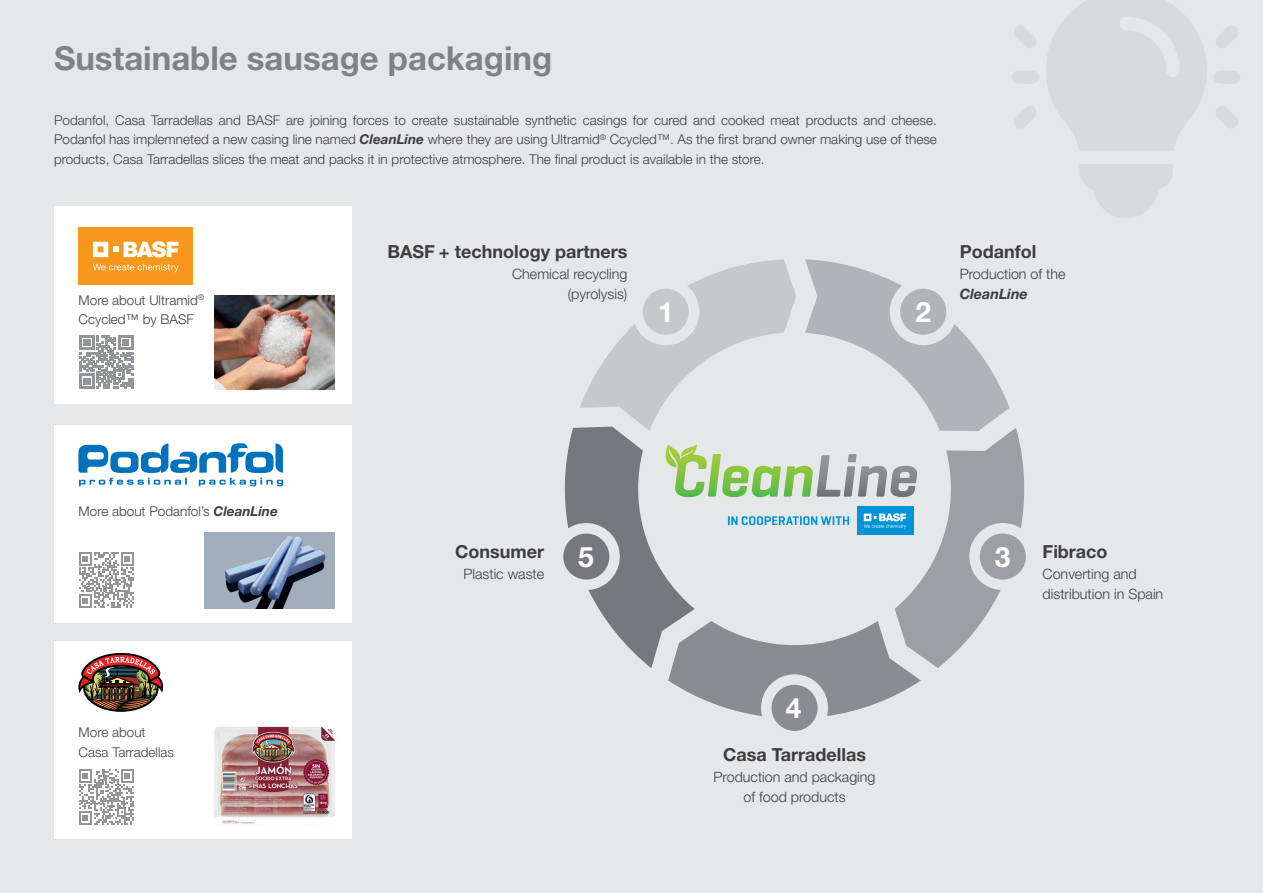
<style>
.page{position:relative;width:1263px;height:893px;background:#e6e7e9}
.page>*{position:absolute;margin:0;border:0;box-sizing:border-box;transform-origin:0 0}
.t1{font:700 33px "Helvetica Neue LT Pro";color:#808285}
.t2{font:700 28.2px "Helvetica Neue LT Pro";color:#fff}
.t3{font:700 18px "Helvetica Neue LT Pro";color:#3e3e3f}
.t4{font:300 14.25px/20.7px "Helvetica Neue LT Pro";color:#3e3e3f;text-align:right}
.t5{font:italic 700 14.25px "Helvetica Neue LT Pro";color:#3e3e3f}
.t6{font:300 13.5px/19.5px "Helvetica Neue LT Pro";color:#3e3e3f}
.s1{font-weight:700;font-style:italic}
</style>
<div class="page">
<svg style="left:1012px;top:0;width:228px;height:218px"></svg>
<div style="left:54px;top:642px;width:298px;height:197px;background:#fff"></div>
<img style="left:78px;top:652px;width:86px;height:60px">
<svg style="left:79px;top:769px;width:55px;height:55px"></svg>
<img style="left:214px;top:726px;width:122px;height:98px">
<div style="left:54px;top:207px;width:298px;height:197px;background:#fff"></div>
<div style="left:79px;top:227px;width:114px;height:58px;background:#f7981d"></div>
<svg style="left:93px;top:241px;width:86px;height:17px"></svg>
<svg style="left:93px;top:264px;width:86px;height:8px"></svg>
<svg style="left:80px;top:335px;width:53px;height:54px"></svg>
<img style="left:215px;top:295px;width:119px;height:94px">
<div style="left:771px;top:685px;width:46px;height:46px;background:#8a8c8f;border-radius:50%"></div>
<svg style="left:563px;top:259px;width:463px;height:457px"></svg>
<div style="left:54px;top:425px;width:298px;height:197px;background:#fff"></div>
<svg style="left:79px;top:552px;width:55px;height:56px"></svg>
<img style="left:205px;top:533px;width:129px;height:75px">
<svg style="left:78px;top:443px;width:205px;height:43px"></svg>
<h1 class="t1" style="left:54px;top:38px;width:500px">Sustainable sausage packaging</h1>
<p class="t6" style="left:54px;top:110px;width:884px;text-align:justify">Podanfol, Casa Tarradellas and BASF are joining forces to create sustainable synthetic casings for cured and cooked meat products and cheese.<br>Podanfol has implemneted a new casing line named <span class="s1">CleanLine</span> where they are using Ultramid<sup>®</sup> Ccycled™. As the first brand owner making use of these products, Casa Tarradellas slices the meat and packs it in protective atmosphere. The final product is available in the store.</p>
<h3 class="t3" style="left:387px;top:241px;width:241px">BASF + technology partners</h3>
<p class="t4" style="left:512px;top:263px;width:117px">Chemical recycling (pyrolysis)</p>
<p class="t6" style="left:79px;top:290px;width:127px">More about Ultramid<sup>®<br></sup>Ccycled™ by BASF</p>
<h2 class="t2" style="left:658px;top:294px;width:17px">1</h2>
<h2 class="t2" style="left:915px;top:294px;width:17px">2</h2>
<h3 class="t3" style="left:960px;top:241px;width:78px">Podanfol</h3>
<p class="t4" style="left:960px;top:263px;width:107px">Production of the</p>
<p class="t5" style="left:960px;top:286px;width:70px">CleanLine</p>
<p class="t6" style="left:79px;top:501px;width:201px">More about Podanfol’s <span class="s1">CleanLine</span></p>
<p class="t6" style="left:79px;top:722px;width:97px">More about<br>Casa Tarradellas</p>
<h3 class="t3" style="left:455px;top:540px;width:90px">Consumer</h3>
<p class="t4" style="left:463px;top:563px;width:82px">Plastic waste</p>
<h2 class="t2" style="left:578px;top:539px;width:17px">5</h2>
<h2 class="t2" style="left:786px;top:690px;width:17px">4</h2>
<h3 class="t3" style="left:723px;top:743px;width:144px">Casa Tarradellas</h3>
<p class="t4" style="left:713px;top:766px;width:163px;text-align:center">Production and packaging of food products</p>
<h2 class="t2" style="left:995px;top:540px;width:17px">3</h2>
<h3 class="t3" style="left:1043px;top:540px;width:66px">Fibraco</h3>
<p class="t4" style="left:1043px;top:563px;width:122px;text-align:left">Converting and distribution in Spain</p>
</div>
